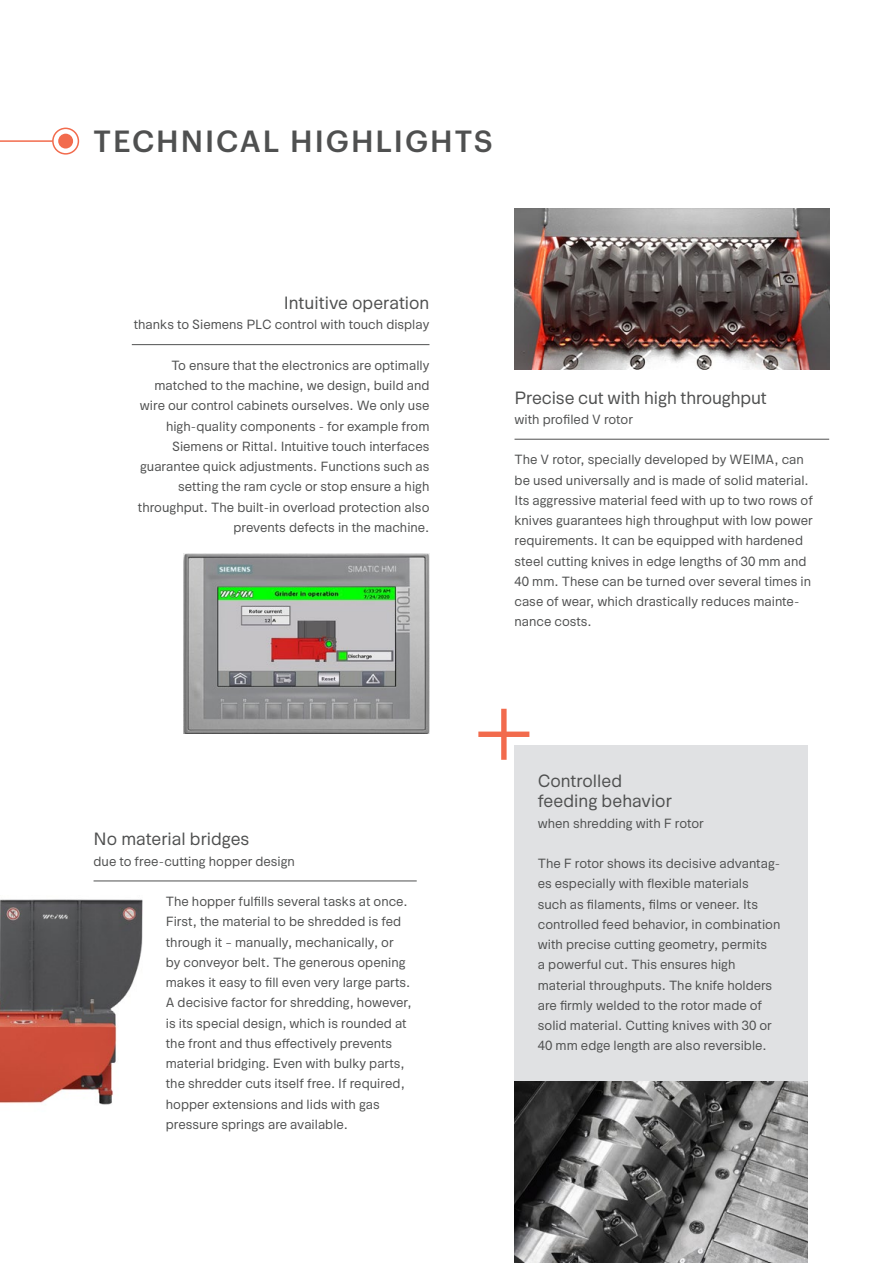
<style>
.page{position:relative;width:893px;height:1263px;background:#fff}
.page>*{position:absolute;margin:0;border:0;box-sizing:border-box;transform-origin:0 0}
.t1{font:500 30px "Graphik";letter-spacing:.065em;color:#4f5050}
.t2{font:18px/20.2px "Okomito";color:#4f5050}
.t3{font:13.5px/20.2px "Okomito";color:#4f5050}
</style>
<div class="page">
<hr style="left:514px;top:439px;width:315px;height:1px;background:#4f5050">
<hr style="left:132px;top:344px;width:297px;height:1px;background:#4f5050">
<img style="left:514px;top:208px;width:315px;height:162px">
<img style="left:0;top:899px;width:143px;height:206px">
<hr style="left:94px;top:880px;width:323px;height:1px;background:#4f5050">
<img style="left:514px;top:1080px;width:294px;height:183px">
<div style="left:514px;top:745px;width:294px;height:335px;background:#e0e1e3"></div>
<img style="left:184px;top:553px;width:245px;height:180px">
<div style="left:52px;top:128px;width:27px;height:27px;border:2px solid #f26b4d;border-radius:50%"></div>
<div style="left:58px;top:134px;width:15px;height:15px;background:#f26b4d;border-radius:50%"></div>
<hr style="left:0;top:140px;width:53px;height:2px;background:#f26b4d">
<div style="left:501px;top:709px;width:6px;height:51px;background:#f26b4d"></div>
<div style="left:478px;top:731px;width:51px;height:6px;background:#f26b4d"></div>
<h1 class="t1" style="left:94px;top:118px;width:401px">TECHNICAL HIGHLIGHTS</h1>
<h2 class="t2" style="left:284px;top:291px;width:147px">Intuitive operation</h2>
<p class="t3" style="left:134px;top:314px;width:297px">thanks to Siemens PLC control with touch display</p>
<p class="t3" style="left:138px;top:354px;width:293px;text-align:right">To ensure that the electronics are optimally matched to the machine, we design, build and wire our control cabinets ourselves. We only use high-quality components - for example from Siemens or Rittal. Intuitive touch interfaces guarantee quick adjustments. Functions such as setting the ram cycle or stop ensure a high throughput. The built-in overload protection also prevents defects in the machine.</p>
<h2 class="t2" style="left:514px;top:386px;width:254px">Precise cut with high throughput</h2>
<p class="t3" style="left:514px;top:408px;width:120px">with profiled V rotor</p>
<p class="t3" style="left:514px;top:449px;width:300px">The V rotor, specially developed by WEIMA, can be used universally and is made of solid material.<br>Its aggressive material feed with up to two rows of knives guarantees high throughput with low power requirements. It can be equipped with hardened steel cutting knives in edge lengths of 30 mm and 40 mm. These can be turned over several times in case of wear, which drastically reduces mainte&shy;nance costs.</p>
<h2 class="t2" style="left:94px;top:828px;width:157px">No material bridges</h2>
<p class="t3" style="left:94px;top:850px;width:203px">due to free-cutting hopper design</p>
<p class="t3" style="left:166px;top:890px;width:247px">The hopper fulfills several tasks at once.<br>First, the material to be shredded is fed through it – manually, mechanically, or by conveyor belt. The generous opening makes it easy to fill even very large parts.<br>A decisive factor for shredding, however, is its special design, which is rounded at the front and thus effectively prevents material bridging. Even with bulky parts, the shredder cuts itself free. If required, hopper extensions and lids with gas pressure springs are available.</p>
<h2 class="t2" style="left:538px;top:769px;width:136px">Controlled feeding behavior</h2>
<p class="t3" style="left:538px;top:812px;width:168px">when shredding with F rotor</p>
<p class="t3" style="left:538px;top:852px;width:244px">The F rotor shows its decisive advantag&shy;es especially with flexible materials such as filaments, films or veneer. Its controlled feed behavior, in combination with precise cutting geometry, permits<br>a powerful cut. This ensures high material throughputs. The knife holders are firmly welded to the rotor made of solid material. Cutting knives with 30 or 40 mm edge length are also reversible.</p>
</div>
